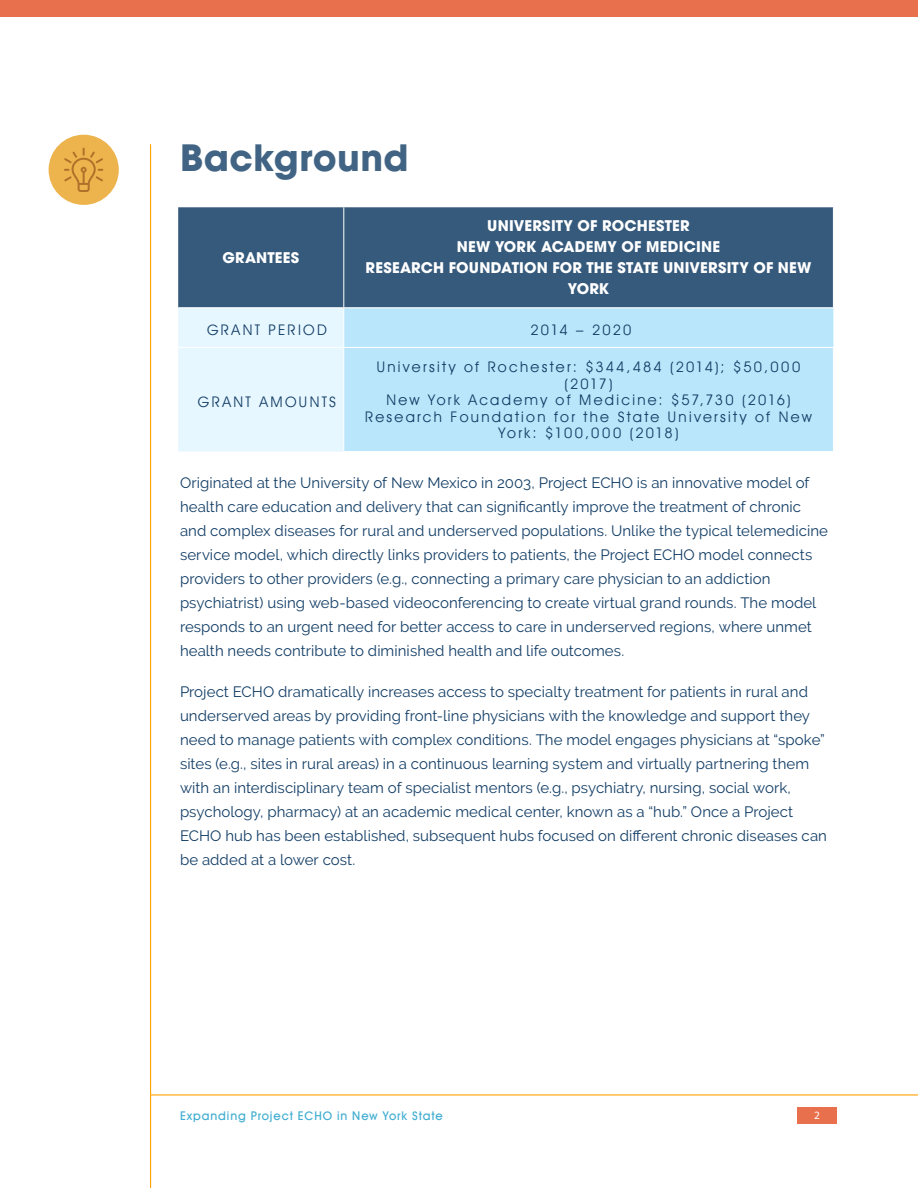
<style>
.page{position:relative;width:918px;height:1188px;background:#fff}
.page>*{position:absolute;margin:0;border:0;box-sizing:border-box;transform-origin:0 0}
.t1{font:700 36px "Avant Garde LT";letter-spacing:.01em;color:#416484}
.t2{font:15px/24px "Raleway";letter-spacing:.005em;color:#123d65}
.t3{font:14.7px/16.5px "Avant Garde IT Cby BT";letter-spacing:.155em;color:#123d65;text-align:center}
.t4{font:700 14.7px/21px "Avant Garde LT";letter-spacing:.015em;color:#fff;text-align:center}
.t5{font:500 12px "Avant Garde IT Cby BT";letter-spacing:.075em;color:#41aed1}
.t6{font:11.25px "Myriad Pro";color:#fff}
</style>
<div class="page">
<hr style="left:150px;top:145px;width:1px;height:1043px;background:#ffa200">
<hr style="left:151px;top:1094px;width:767px;height:2px;background:#ffa200">
<div style="left:0;top:0;width:918px;height:16px;background:#e9704d"></div>
<div style="left:797px;top:1107px;width:40px;height:17px;background:#e9704d"></div>
<div style="left:49px;top:135px;width:70px;height:70px;background:#edb44d;border-radius:50%"></div>
<svg style="left:64px;top:148px;width:39px;height:44px"></svg>
<div style="left:178px;top:207px;width:655px;height:101px;background:#365a7c"></div>
<div style="left:178px;top:309px;width:165px;height:143px;background:#e7f7ff"></div>
<div style="left:345px;top:309px;width:488px;height:142px;background:#b9e6fa"></div>
<hr style="left:344px;top:207px;width:1px;height:101px;background:#fff">
<hr style="left:178px;top:347px;width:166px;height:1px;background:#fff">
<hr style="left:344px;top:347px;width:490px;height:1px;background:#fff">
<h1 class="t1" style="left:180px;top:134px;width:230px">Background</h1>
<p class="t4" style="left:222px;top:247px;width:78px">GRANTEES</p>
<p class="t4" style="left:366px;top:215px;width:448px">UNIVERSITY OF ROCHESTER<br>NEW YORK ACADEMY OF MEDICINE<br>RESEARCH FOUNDATION FOR THE STATE UNIVERSITY OF NEW<br>YORK</p>
<p class="t3" style="left:207px;top:322px;width:121px">GRANT PERIOD</p>
<p class="t3" style="left:531px;top:322px;width:102px">2014 – 2020</p>
<p class="t3" style="left:198px;top:394px;width:140px">GRANT AMOUNTS</p>
<p class="t3" style="left:365px;top:358px;width:448px">University of Rochester: $344,484 (2014); $50,000 (2017)<br>New York Academy of Medicine: $57,730 (2016)<br>Research Foundation for the State University of New York: $100,000 (2018)</p>
<p class="t2" style="left:180px;top:471px;width:650px">Originated at the University of New Mexico in 2003, Project ECHO is an innovative model of health care education and delivery that can significantly improve the treatment of chronic and complex diseases for rural and underserved populations. Unlike the typical telemedicine service model, which directly links providers to patients, the Project ECHO model connects providers to other providers (e.g., connecting a primary care physician to an addiction psychiatrist) using web-based videoconferencing to create virtual grand rounds. The model responds to an urgent need for better access to care in underserved regions, where unmet health needs contribute to diminished health and life outcomes.</p>
<p class="t2" style="left:180px;top:679px;width:649px">Project ECHO dramatically increases access to specialty treatment for patients in rural and underserved areas by providing front-line physicians with the knowledge and support they need to manage patients with complex conditions. The model engages physicians at “spoke” sites (e.g., sites in rural areas) in a continuous learning system and virtually partnering them with an interdisciplinary team of specialist mentors (e.g., psychiatry, nursing, social work, psychology, pharmacy) at an academic medical center, known as a “hub.” Once a Project ECHO hub has been established, subsequent hubs focused on different chronic diseases can be added at a lower cost.</p>
<p class="t5" style="left:180px;top:1108px;width:264px">Expanding Project ECHO in New York State</p>
<p class="t6" style="left:814px;top:1108px;width:7px">2</p>
</div>
